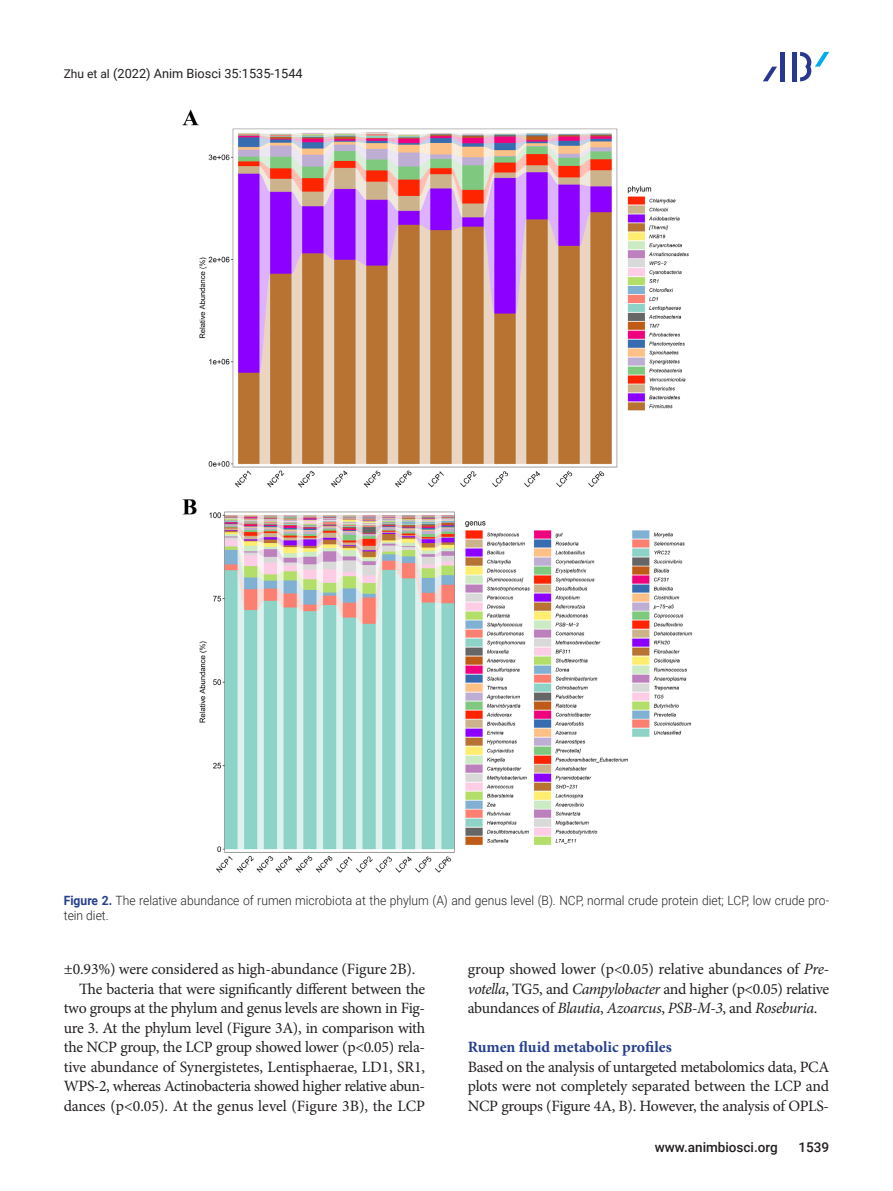
<style>
.page{position:relative;width:893px;height:1191px;background:#fff}
.page>*{position:absolute;margin:0;border:0;box-sizing:border-box;transform-origin:0 0}
.본문{font:15.75px/19.5px "Minion Pro";letter-spacing:-.02em;color:#231f20;text-align:justify}
.중제목{font:700 15.75px "Minion Pro";color:#253f8e}
.t1{font:500 13.5px "Roboto";color:#231f20}
.표_그림__제목{font:300 12.75px/15px "Roboto";color:#231f20;scale:.95 1}
.t2{font:12.75px "Roboto";color:#231f20}
.s1{font-size:12px}
.s2{font-weight:700;color:#253f8e}
.s3{font-style:italic}
</style>
<div class="page">
<div style="left:792px;top:52px;width:5px;height:29px;background:#283890"></div>
<hr style="left:781px;top:52px;width:4px;height:29px;background:#283890">
<svg style="left:763px;top:67px;width:14px;height:14px"></svg>
<svg style="left:800px;top:52px;width:29px;height:29px"></svg>
<img style="left:182px;top:109px;width:511px;height:764px">
<p class="t2" style="left:64px;top:65px;width:240px"><span class="s1">Zhu et al</span> (2022) Anim Biosci 35:1535-1544</p>
<p class="표_그림__제목" style="left:64px;top:892px;width:807px"><span class="s2">Figure 2.</span> The relative abundance of rumen microbiota at the phylum (A) and genus level (B). NCP, normal crude protein diet; LCP, low crude pro&shy;tein diet.</p>
<p class="본문" style="left:64px;top:959px;width:353px">±0.93%) were considered as high-abundance (Figure 2B).</p>
<p class="본문" style="left:64px;top:979px;width:363px;text-indent:15px">The bacteria that were significantly different between the two groups at the phylum and genus levels are shown in Fig&shy;ure 3. At the phylum level (Figure 3A), in comparison with the NCP group, the LCP group showed lower (p&lt;0.05) rela&shy;tive abundance of Synergistetes, Lentisphaerae, LD1, SR1, WPS-2, whereas Actinobacteria showed higher relative abun&shy;dances (p&lt;0.05). At the genus level (Figure 3B), the LCP</p>
<p class="본문" style="left:468px;top:959px;width:363px">group showed lower (p&lt;0.05) relative abundances of <span class="s3">Pre&shy;votella</span>, TG5, and <span class="s3">Campylobacter</span> and higher (p&lt;0.05) relative abundances of <span class="s3">Blautia</span>, <span class="s3">Azoarcus</span>, <span class="s3">PSB-M-3</span>, and <span class="s3">Roseburia</span>.</p>
<p class="중제목" style="left:468px;top:1036px;width:206px">Rumen fluid metabolic profiles</p>
<p class="본문" style="left:468px;top:1057px;width:363px">Based on the analysis of untargeted metabolomics data, PCA plots were not completely separated between the LCP and NCP groups (Figure 4A, B). However, the analysis of OPLS-</p>
<p class="t1" style="left:655px;top:1137px;width:125px">www.animbiosci.org</p>
<p class="t1" style="left:798px;top:1137px;width:32px">1539</p>
</div>
